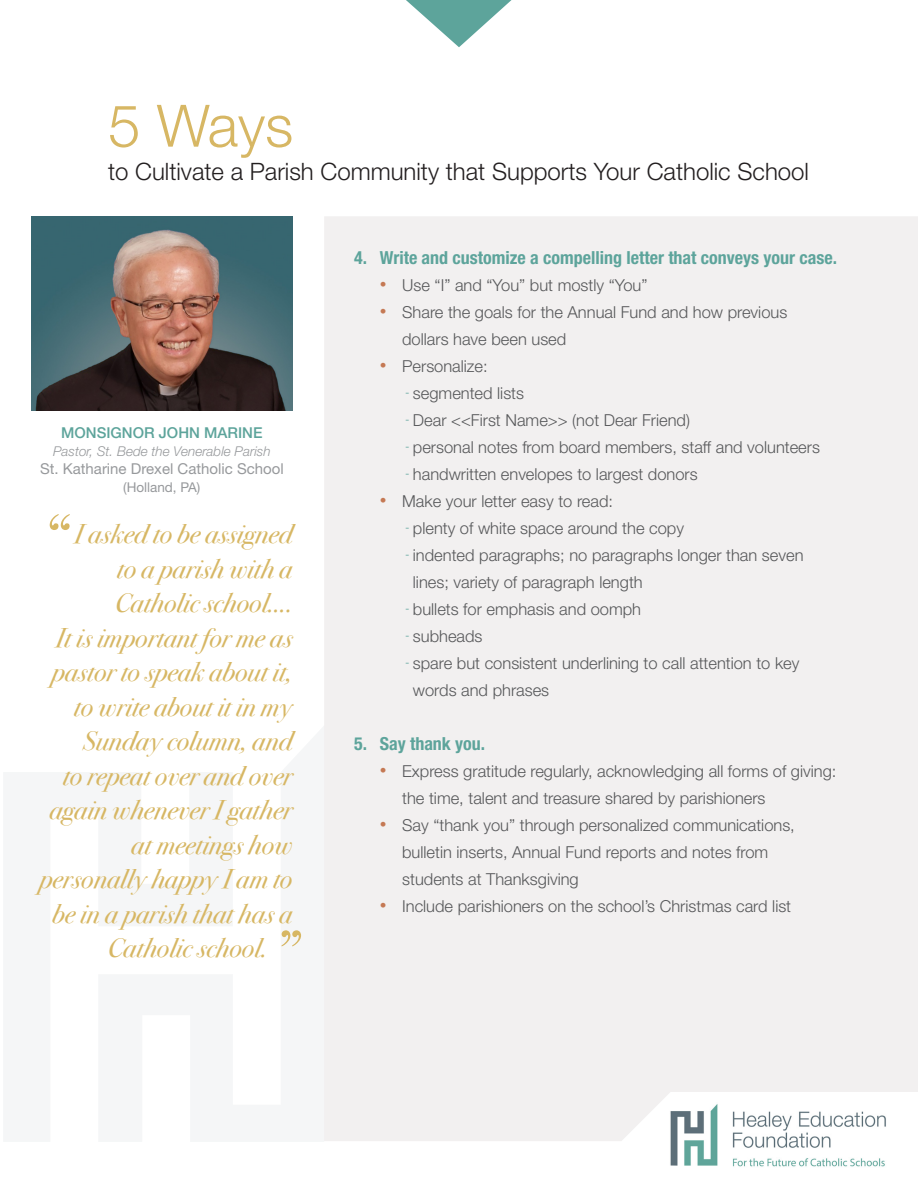
<style>
.page{position:relative;width:918px;height:1188px;background:#fff}
.page>*{position:absolute;margin:0;border:0;box-sizing:border-box;transform-origin:0 0}
.t1{font:italic 72px "Bodoni Svty Two ITCTT";color:#d7b764}
.t2{font:300 58.5px "Helvetica Neue";color:#d7b764}
.t3{font:italic 27px "Bodoni Svty Two ITCTT";color:#d7b764}
.t4{font:300 24px "Helvetica Neue";color:#231f20}
.t5{font:700 condensed 18px "Helvetica Neue";color:#5da49b}
.t6{font:300 16.5px/27px "Helvetica Neue";color:#57585a}
.t7{font:15px "Helvetica Neue";color:#97999c}
.t8{font:500 15px "Helvetica Neue";color:#5da49b}
.t9{font:italic 300 13.5px "Helvetica Neue";color:#97999c}
.t10{font:13.5px "Helvetica Neue";color:#97999c}
.s1{font-stretch:condensed;font-size:13.5px;color:#c57954}
.s2{font-stretch:condensed;font-size:13.5px;color:#5da49b}
</style>
<div class="page">
<div style="left:324px;top:216px;width:594px;height:925px;background:#f2f0f0"></div>
<svg style="left:406px;top:0;width:106px;height:47px"></svg>
<img style="left:670px;top:1102px;width:217px;height:65px">
<img style="left:31px;top:216px;width:261px;height:195px">
<p class="t2" style="left:108px;top:90px;width:187px">5 Ways</p>
<p class="t4" style="left:108px;top:156px;width:703px">to Cultivate a Parish Community that Supports Your Catholic School</p>
<p class="t8" style="left:61px;top:424px;width:203px">MONSIGNOR JOHN MARINE</p>
<p class="t9" style="left:53px;top:443px;width:219px">Pastor, St. Bede the Venerable Parish</p>
<p class="t7" style="left:40px;top:460px;width:245px">St. Katharine Drexel Catholic School</p>
<p class="t10" style="left:123px;top:479px;width:79px">(Holland, PA)</p>
<p class="t1" style="left:37px;top:479px;width:26px">“</p>
<p class="t3" style="left:74px;top:511px;width:220px">I asked to be assigned</p>
<p class="t3" style="left:117px;top:545px;width:177px">to a parish with a</p>
<p class="t3" style="left:115px;top:580px;width:179px">Catholic school….</p>
<p class="t3" style="left:55px;top:614px;width:238px">It is important for me as</p>
<p class="t3" style="left:52px;top:649px;width:242px">pastor to speak about it,</p>
<p class="t3" style="left:74px;top:683px;width:220px">to write about it in my</p>
<p class="t3" style="left:83px;top:718px;width:211px">Sunday column, and</p>
<p class="t3" style="left:63px;top:752px;width:231px">to repeat over and over</p>
<p class="t3" style="left:49px;top:787px;width:244px">again whenever I gather</p>
<p class="t3" style="left:131px;top:821px;width:163px">at meetings how</p>
<p class="t3" style="left:39px;top:856px;width:254px">personally happy I am to</p>
<p class="t3" style="left:52px;top:890px;width:242px">be in a parish that has a</p>
<p class="t3" style="left:108px;top:925px;width:161px">Catholic school.</p>
<p class="t1" style="left:267px;top:894px;width:27px">”</p>
<p class="t5" style="left:354px;top:246px;width:484px">4. Write and customize a compelling letter that conveys your case.</p>
<p class="t6" style="left:380px;top:271px;width:269px"><span class="s1">•</span> Use “I” and “You” but mostly “You”</p>
<p class="t6" style="left:402px;top:298px;width:387px;text-indent:-22px"><span class="s1">•</span> Share the goals for the Annual Fund and how previous dollars have been used</p>
<p class="t6" style="left:380px;top:352px;width:110px"><span class="s1">•</span> Personalize:</p>
<p class="t6" style="left:405px;top:379px;width:120px"><span class="s2">-</span> segmented lists</p>
<p class="t6" style="left:405px;top:406px;width:286px"><span class="s2">-</span> Dear &lt;&lt;First Name&gt;&gt; (not Dear Friend)</p>
<p class="t6" style="left:405px;top:433px;width:416px"><span class="s2">-</span> personal notes from board members, staff and volunteers</p>
<p class="t6" style="left:405px;top:460px;width:294px"><span class="s2">-</span> handwritten envelopes to largest donors</p>
<p class="t6" style="left:380px;top:487px;width:235px"><span class="s1">•</span> Make your letter easy to read:</p>
<p class="t6" style="left:405px;top:514px;width:280px"><span class="s2">-</span> plenty of white space around the copy</p>
<p class="t6" style="left:413px;top:541px;width:392px;text-indent:-8px"><span class="s2">-</span> indented paragraphs; no paragraphs longer than seven lines; variety of paragraph length</p>
<p class="t6" style="left:405px;top:595px;width:237px"><span class="s2">-</span> bullets for emphasis and oomph</p>
<p class="t6" style="left:405px;top:622px;width:79px"><span class="s2">-</span> subheads</p>
<p class="t6" style="left:413px;top:649px;width:388px;text-indent:-8px"><span class="s2">-</span> spare but consistent underlining to call attention to key words and phrases</p>
<p class="t5" style="left:354px;top:732px;width:133px">5. Say thank you.</p>
<p class="t6" style="left:402px;top:757px;width:436px;text-indent:-22px"><span class="s1">•</span> Express gratitude regularly, acknowledging all forms of giving: the time, talent and treasure shared by parishioners</p>
<p class="t6" style="left:402px;top:811px;width:394px;text-indent:-22px"><span class="s1">•</span> Say “thank you” through personalized communications, bulletin inserts, Annual Fund reports and notes from students at Thanksgiving</p>
<p class="t6" style="left:380px;top:892px;width:413px"><span class="s1">•</span> Include parishioners on the school’s Christmas card list</p>
</div>
